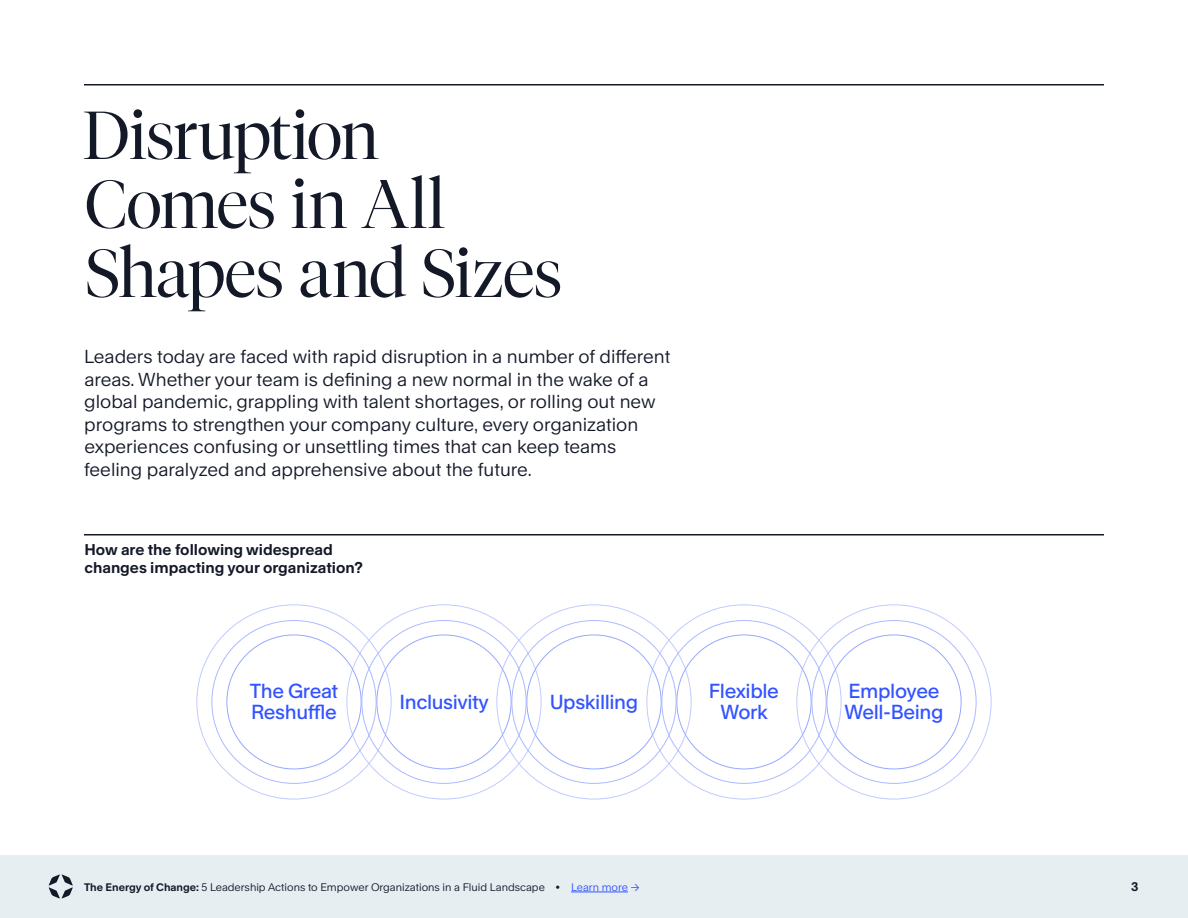
<style>
.page{position:relative;width:1188px;height:918px;background:#fff}
.page>*{position:absolute;margin:0;border:0;box-sizing:border-box;transform-origin:0 0}
.t1{font:300 67.5px/69px "Tiempos Fine";letter-spacing:-.015em;color:#141928}
.t2{font:500 19.5px/21px "Rand";letter-spacing:-.02em;color:#3253ff}
.Sml_Para{font:18px/22.5px "Rand";color:#141928}
.t3{font:700 15px/18px "Rand";color:#141928}
.t4{font:700 12px "Rand";color:#141928}
.t5{font:10.5px "Rand";color:#141928}
.s1{font-weight:700}
.s2{color:#3253ff}
</style>
<div class="page">
<div style="left:0;top:855px;width:1188px;height:63px;background:#e7eef2"></div>
<svg style="left:49px;top:874px;width:24px;height:24px"></svg>
<hr style="left:571px;top:892px;width:57px;height:1px;background:#3253ff">
<hr style="left:84px;top:534px;width:1020px;height:2px;background:#141928">
<hr style="left:84px;top:84px;width:1020px;height:2px;background:#141928">
<h1 class="t1" style="left:82px;top:100px;width:482px">Disruption<br>Comes in All<br>Shapes and Sizes</h1>
<p class="Sml_Para" style="left:84px;top:343px;width:588px">Leaders today are faced with rapid disruption in a number of different areas. Whether your team is defining a new normal in the wake of a global pandemic, grappling with talent shortages, or rolling out new programs to strengthen your company culture, every organization experiences confusing or unsettling times that can keep teams feeling paralyzed and apprehensive about the future.</p>
<h4 class="t3" style="left:84px;top:539px;width:280px">How are the following widespread changes impacting your organization?</h4>
<p class="t2" style="left:250px;top:678px;width:90px">The Great<br>Reshuffle</p>
<p class="t2" style="left:400px;top:689px;width:91px">Inclusivity</p>
<p class="t2" style="left:550px;top:689px;width:90px">Upskilling</p>
<p class="t2" style="left:709px;top:678px;width:72px;text-align:center">Flexible<br>Work</p>
<p class="t2" style="left:844px;top:678px;width:101px">Employee<br>Well-Being</p>
<p class="t5" style="left:84px;top:879px;width:557px"><span class="s1">The Energy of Change:</span> 5 Leadership Actions to Empower Organizations in a Fluid Landscape • <span class="s2">Learn more →</span></p>
<p class="t4" style="left:1131px;top:877px;width:9px">3</p>
</div>
